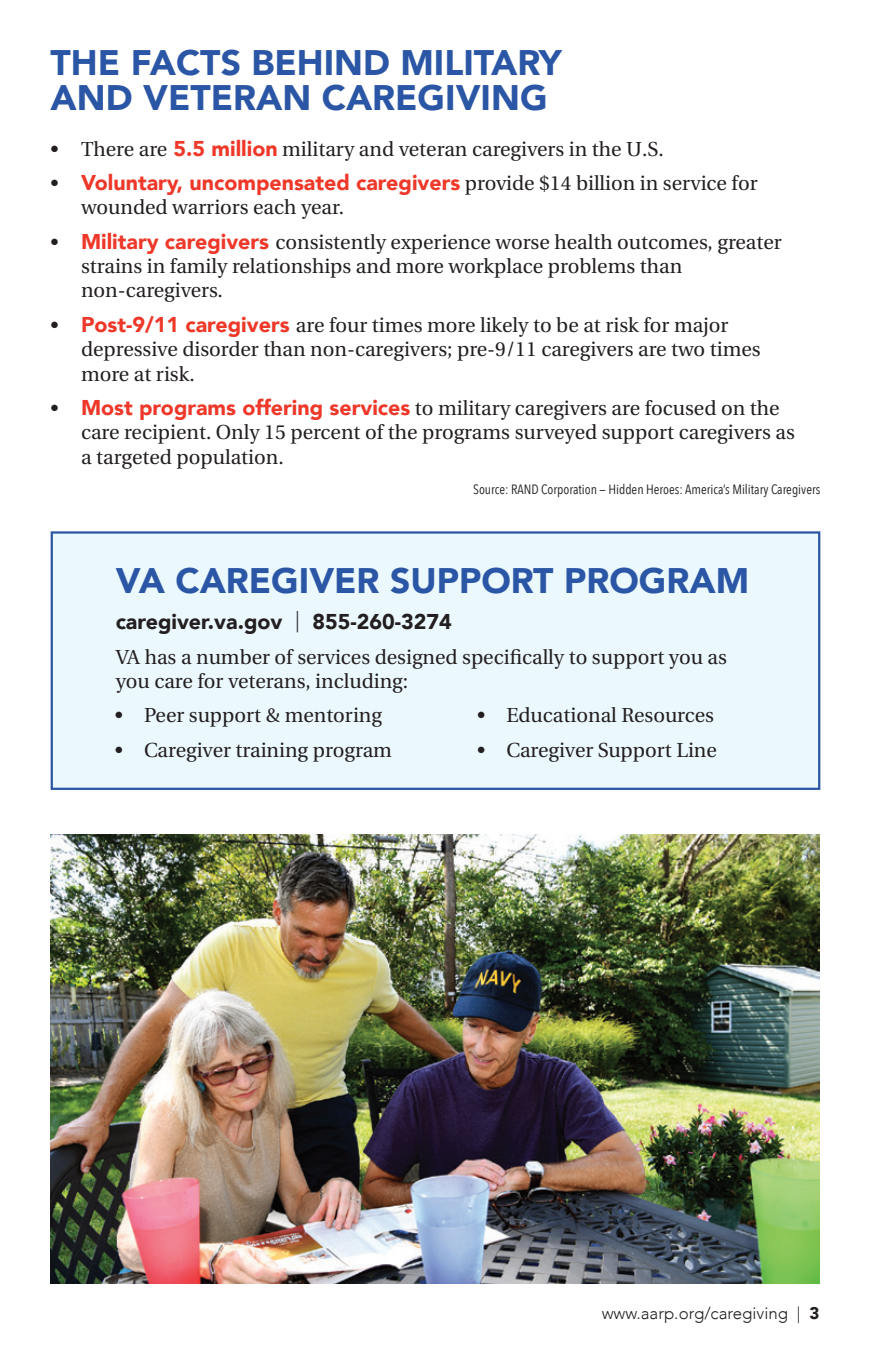
<style>
.page{position:relative;width:871px;height:1357px;background:#fff}
.page>*{position:absolute;margin:0;border:0;box-sizing:border-box;transform-origin:0 0}
.Header_2{font:900 35.55px/35.6px "Avenir";color:#2a56a5}
.Body{font:900 35.55px "Avenir";color:#2a56a5}
.Body-2{font:900 21.38px "Avenir";color:#ee3829}
.Body-3{font:900 21.38px "Avenir";color:#231f20}
.Body-4{font:20.25px/24.3px "Utopia";color:#231f20}
.t1{font:300 16.88px "Avenir";color:#231f20}
.Footnotes{font:13.5px "Avenir Next Condensed";color:#231f20}
.s1{font-family:"Avenir";font-weight:900;font-size:21.38px;color:#ee3829}
.s2{font-family:"Utopia";font-weight:400;font-size:20.25px;color:#231f20}
.s3{font-weight:300}
.s4{font-weight:900}
</style>
<div class="page">
<img style="left:51px;top:835px;width:769px;height:449px">
<div style="left:52px;top:532px;width:767px;height:257px;background:#ebf8fd"></div>
<div style="left:51px;top:531px;width:769px;height:259px;border:2px solid #2a56a5"></div>
<p class="Header_2" style="left:51px;top:44px;width:513px">THE FACTS BEHIND MILITARY<br>AND VETERAN CAREGIVING</p>
<p class="Body-4" style="left:51px;top:137px;width:614px">• There are <span class="s1">5.5 million</span> military and veteran caregivers in the U.S.</p>
<p class="Body-2" style="left:51px;top:164px;width:708px"><span class="s2">•</span> Voluntary, uncompensated caregivers <span class="s2">provide $14 billion in service for</span></p>
<p class="Body-4" style="left:81px;top:196px;width:265px">wounded warriors each year.</p>
<p class="Body-4" style="left:81px;top:230px;width:702px;text-indent:-30px">• <span class="s1">Military caregivers</span> consistently experience worse health outcomes, greater strains in family relationships and more workplace problems than non-caregivers.</p>
<p class="Body-4" style="left:81px;top:313px;width:681px;text-indent:-30px">• <span class="s1">Post-9/11 caregivers</span> are four times more likely to be at risk for major depressive disorder than non-caregivers; pre-9/11 caregivers are two times more at risk.</p>
<p class="Body-4" style="left:81px;top:396px;width:715px;text-indent:-30px">• <span class="s1">Most programs offering services</span> to military caregivers are focused on the care recipient. Only 15 percent of the programs surveyed support caregivers as a targeted population.</p>
<p class="Footnotes" style="left:473px;top:477px;width:349px">Source: RAND Corporation — Hidden Heroes: America’s Military Caregivers</p>
<p class="Body" style="left:116px;top:550px;width:635px">VA CAREGIVER SUPPORT PROGRAM</p>
<p class="Body-3" style="left:116px;top:603px;width:337px">caregiver.va.gov <span class="s3">|</span> 855-260-3274</p>
<p class="Body-4" style="left:116px;top:645px;width:613px">VA has a number of services designed specifically to support you as you care for veterans, including:</p>
<p class="Body-4" style="left:115px;top:704px;width:269px">• Peer support &amp; mentoring</p>
<p class="Body-4" style="left:115px;top:738px;width:279px">• Caregiver training program</p>
<p class="Body-4" style="left:477px;top:704px;width:238px">• Educational Resources</p>
<p class="Body-4" style="left:477px;top:738px;width:241px">• Caregiver Support Line</p>
<p class="t1" style="left:602px;top:1303px;width:219px">www.aarp.org/caregiving | <span class="s4">3</span></p>
</div>
